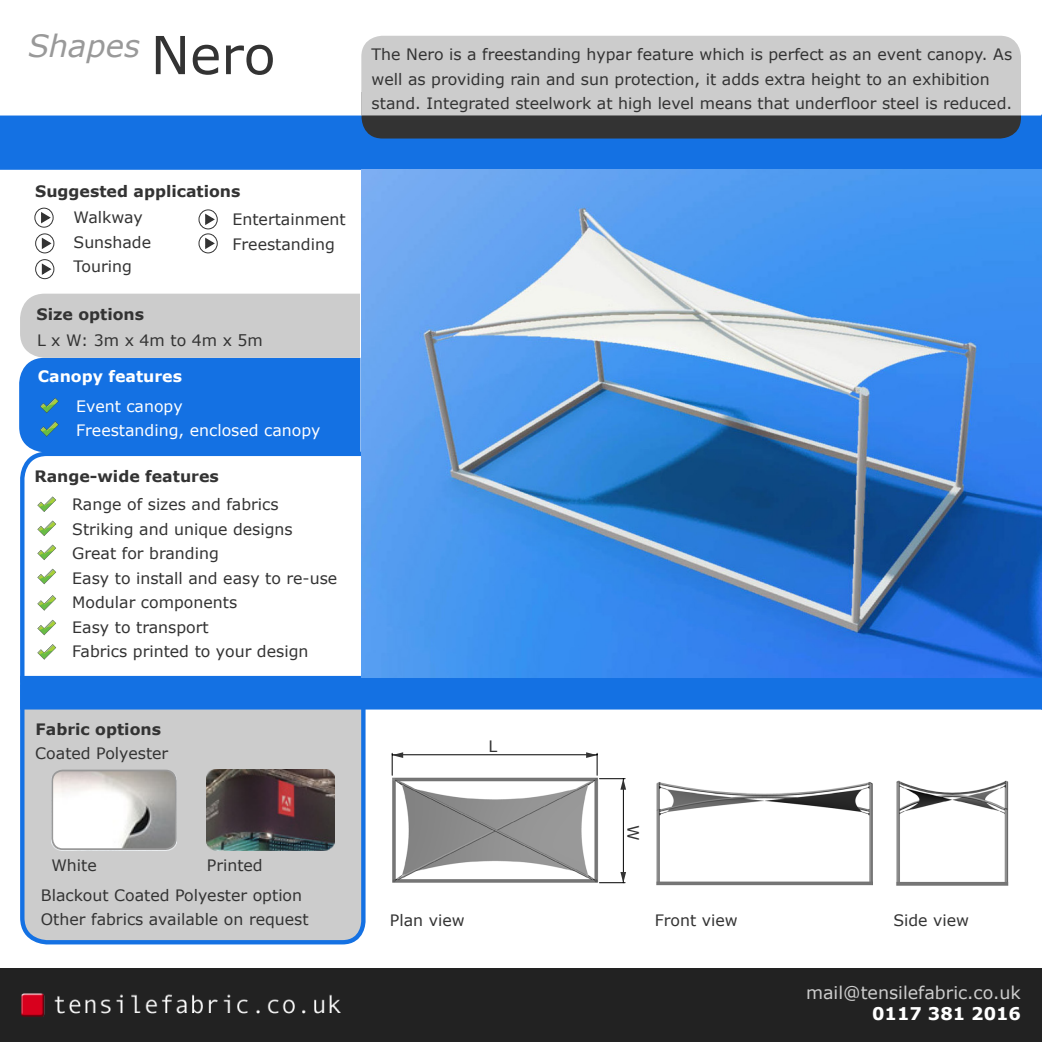
<style>
.page{position:relative;width:1042px;height:1042px;background:#fff}
.page>*{position:absolute;margin:0;border:0;box-sizing:border-box;transform-origin:0 0}
.t1{font:italic 30.62px "Verdana";color:#999}
.t2{font:17.5px "Verdana";color:#ccc}
.t3{font:700 17.5px "Verdana";color:#fff}
.t4{font:15.75px/24.5px "Verdana";color:#333}
.t5{font:700 15.75px "Verdana";color:#333}
.t6{font:15.75px "Verdana";color:#fff}
.t7{font:700 15.75px "Verdana";color:#fff}
.s1{font-style:normal;font-size:52.5px;color:#333}
</style>
<div class="page">
<div style="left:0;top:116px;width:1042px;height:54px;background:#1471e3"></div>
<div style="left:0;top:968px;width:1042px;height:74px;background:#222"></div>
<img style="left:21px;top:993px;width:319px;height:24px">
<svg style="left:20px;top:453px;width:341px;height:223px"></svg>
<svg style="left:20px;top:709px;width:348px;height:236px;background:#c1c7cd"></svg>
<div style="left:20px;top:676px;width:1022px;height:33px;background:#1471e3;border:2px solid #1471e3"></div>
<svg style="left:37px;top:496px;width:19px;height:16px"></svg>
<svg style="left:37px;top:520px;width:19px;height:16px"></svg>
<svg style="left:37px;top:545px;width:19px;height:15px"></svg>
<svg style="left:37px;top:569px;width:19px;height:15px"></svg>
<svg style="left:37px;top:595px;width:19px;height:15px"></svg>
<svg style="left:37px;top:620px;width:19px;height:15px"></svg>
<svg style="left:37px;top:644px;width:19px;height:15px"></svg>
<svg style="left:41px;top:210px;width:10px;height:15px"></svg>
<div style="left:34px;top:208px;width:20px;height:20px;border:1px solid #333;border-radius:50%"></div>
<img style="left:207px;top:769px;width:128px;height:81px">
<img style="left:52px;top:770px;width:124px;height:79px">
<div style="left:51px;top:769px;width:126px;height:81px;border:2px solid #999;border-radius:11px"></div>
<img style="left:896px;top:780px;width:113px;height:106px">
<img style="left:656px;top:782px;width:217px;height:104px">
<img style="left:391px;top:752px;width:207px;height:131px">
<img style="left:361px;top:169px;width:681px;height:508px">
<svg style="left:19px;top:294px;width:342px;height:159px;background:#6097d9"></svg>
<svg style="left:41px;top:236px;width:11px;height:15px"></svg>
<div style="left:35px;top:233px;width:19px;height:20px;border:1px solid #333;border-radius:50%"></div>
<svg style="left:41px;top:262px;width:11px;height:14px"></svg>
<div style="left:35px;top:259px;width:19px;height:20px;border:1px solid #333;border-radius:50%"></div>
<svg style="left:205px;top:212px;width:11px;height:15px"></svg>
<div style="left:199px;top:209px;width:19px;height:20px;border:1px solid #333;border-radius:50%"></div>
<svg style="left:205px;top:236px;width:11px;height:15px"></svg>
<div style="left:199px;top:233px;width:19px;height:20px;border:1px solid #333;border-radius:50%"></div>
<div style="left:361px;top:115px;width:660px;height:23px;background:#333"></div>
<div style="left:361px;top:36px;width:660px;height:79px;background:#ccc"></div>
<hr style="left:392px;top:754px;width:205px;height:1px;background:#000">
<svg style="left:392px;top:752px;width:11px;height:23px"></svg>
<hr style="left:623px;top:779px;width:1px;height:103px;background:#000">
<svg style="left:586px;top:752px;width:40px;height:38px"></svg>
<svg style="left:599px;top:872px;width:27px;height:11px"></svg>
<p class="t1" style="left:28px;top:24px;width:249px">Shapes <span class="s1">Nero</span></p>
<p class="t4" style="left:372px;top:42px;width:642px">The Nero is a freestanding hypar feature which is perfect as an event canopy. As well as providing rain and sun protection, it adds extra height to an exhibition stand. Integrated steelwork at high level means that underfloor steel is reduced.</p>
<p class="t5" style="left:35px;top:180px;width:207px">Suggested applications</p>
<p class="t4" style="left:74px;top:205px;width:71px">Walkway</p>
<p class="t4" style="left:74px;top:230px;width:79px">Sunshade</p>
<p class="t4" style="left:74px;top:254px;width:60px">Touring</p>
<p class="t4" style="left:232px;top:207px;width:115px">Entertainment</p>
<p class="t4" style="left:232px;top:231px;width:104px">Freestanding</p>
<p class="t5" style="left:37px;top:303px;width:109px">Size options</p>
<p class="t4" style="left:37px;top:328px;width:227px">L x W: 3m x 4m to 4m x 5m</p>
<p class="t7" style="left:38px;top:365px;width:146px">Canopy features</p>
<p class="t6" style="left:76px;top:395px;width:108px">Event canopy</p>
<p class="t6" style="left:76px;top:420px;width:246px">Freestanding, enclosed canopy</p>
<p class="t5" style="left:34px;top:465px;width:186px">Range-wide features</p>
<p class="t4" style="left:72px;top:492px;width:266px">Range of sizes and fabrics<br>Striking and unique designs<br>Great for branding<br>Easy to install and easy to re-use<br>Modular components<br>Easy to transport<br>Fabrics printed to your design</p>
<p class="t5" style="left:36px;top:717px;width:127px">Fabric options</p>
<p class="t4" style="left:35px;top:740px;width:135px">Coated Polyester</p>
<p class="t4" style="left:51px;top:852px;width:47px">White</p>
<p class="t4" style="left:207px;top:852px;width:57px">Printed</p>
<p class="t4" style="left:41px;top:882px;width:269px">Blackout Coated Polyester option<br>Other fabrics available on request</p>
<p class="t4" style="left:488px;top:734px;width:10px">L</p>
<p class="t4" style="left:646px;top:825px;width:17px;rotate:90deg">W</p>
<p class="t4" style="left:390px;top:907px;width:76px">Plan view</p>
<p class="t4" style="left:655px;top:907px;width:84px">Front view</p>
<p class="t4" style="left:893px;top:907px;width:77px">Side view</p>
<p class="t2" style="left:806px;top:980px;width:216px">mail@tensilefabric.co.uk</p>
<p class="t3" style="left:872px;top:1001px;width:150px">0117 381 2016</p>
</div>
